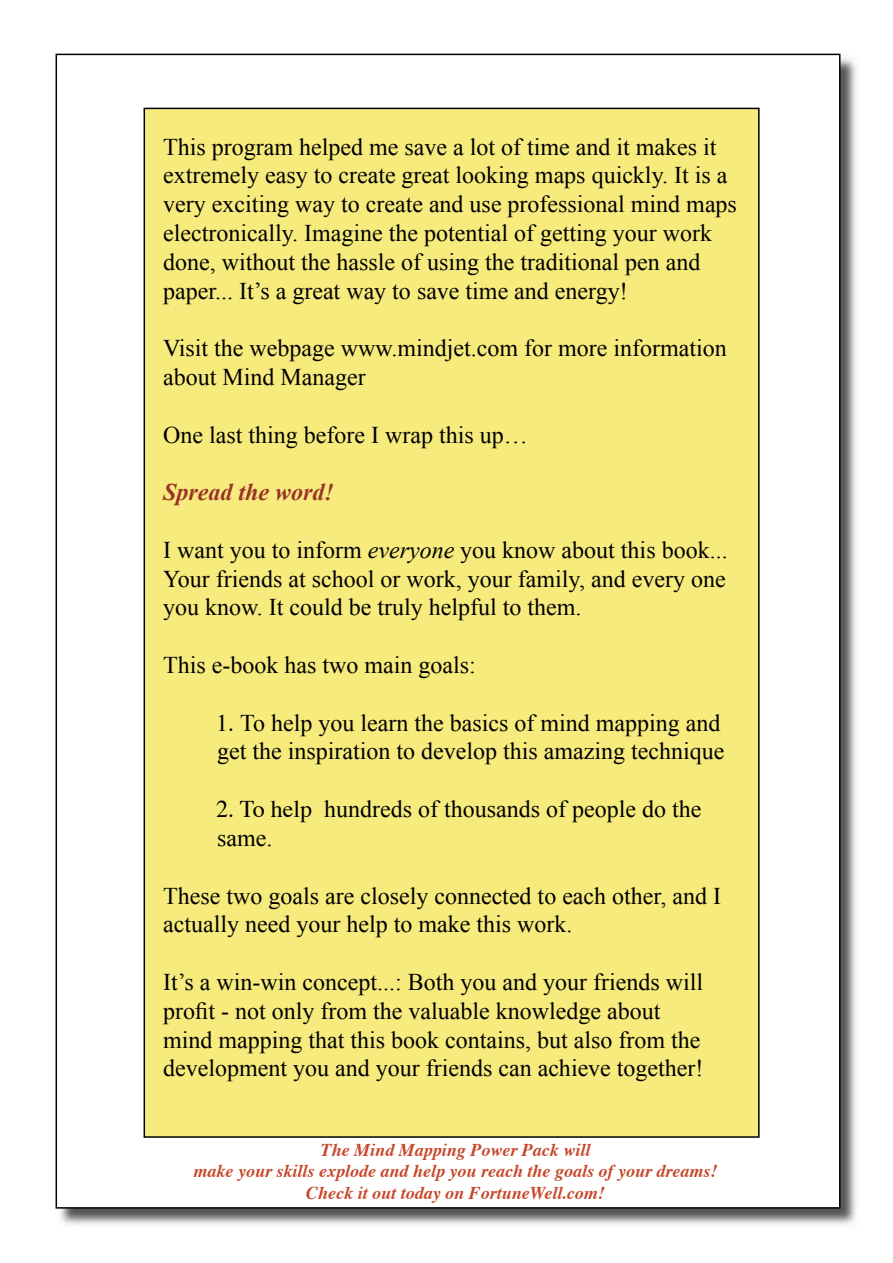
<style>
.page{position:relative;width:893px;height:1263px;background:#fff}
.page>*{position:absolute;margin:0;border:0;box-sizing:border-box;transform-origin:0 0}
.t1{font:24px/28.8px "Times New Roman";color:#000}
.t2{font:italic 700 24px "Times New Roman";color:#9a3329}
.t3{font:italic 700 18px/21.6px "Times";color:#c6472a;text-align:center}
.s1{font-style:italic}
.s2{font-family:"Times"}
</style>
<div class="page">
<img style="left:57px;top:1208px;width:695px;height:17px">
<img style="left:752px;top:55px;width:105px;height:1170px">
<div style="left:56px;top:54px;width:784px;height:1154px;background:#fff"></div>
<hr style="left:56px;top:54px;width:1px;height:1154px;background:#000">
<hr style="left:56px;top:1207px;width:784px;height:1px;background:#000">
<hr style="left:839px;top:54px;width:1px;height:1154px;background:#000">
<hr style="left:56px;top:54px;width:784px;height:1px;background:#000">
<div style="left:144px;top:108px;width:615px;height:1029px;background:#f7eb7d"></div>
<hr style="left:144px;top:108px;width:1px;height:1029px;background:#000">
<hr style="left:144px;top:1136px;width:615px;height:2px;background:#000">
<hr style="left:758px;top:108px;width:2px;height:1029px;background:#000">
<hr style="left:144px;top:108px;width:615px;height:1px;background:#000">
<p class="t1" style="left:163px;top:132px;width:575px">This program helped me save a lot of time and it makes it extremely easy to create great looking maps quickly. It is a very exciting way to create and use professional mind maps electronically. Imagine the potential of getting your work done, without the hassle of using the traditional pen and paper... It’s a great way to save time and energy!</p>
<p class="t1" style="left:163px;top:333px;width:565px">Visit the webpage www.mindjet.com for more information about Mind Manager</p>
<p class="t1" style="left:163px;top:420px;width:366px">One last thing before I wrap this up…</p>
<p class="t2" style="left:163px;top:478px;width:172px">Spread the word!</p>
<p class="t1" style="left:163px;top:535px;width:566px;text-align:justify">I want you to inform <span class="s1">everyone</span> you know about this book...<br>Your friends at school or work, your family, and every one you know. It could be truly helpful to them.</p>
<p class="t1" style="left:163px;top:650px;width:314px">This e-book has two main goals:</p>
<p class="t1" style="left:216px;top:708px;width:510px"><span class="s2">1.</span> To help you learn the basics of mind mapping and get the inspiration to develop this amazing technique</p>
<p class="t1" style="left:216px;top:794px;width:487px"><span class="s2">2. To help</span> hundreds of thousands of people do the same.</p>
<p class="t1" style="left:163px;top:881px;width:560px">These two goals are closely connected to each other, and I actually need your help to make this work.</p>
<p class="t1" style="left:163px;top:967px;width:542px">It’s a win-win concept...: Both you and your friends will profit - not only from the valuable knowledge about mind mapping that this book contains, but also from the development you and your friends can achieve together!</p>
<p class="t3" style="left:194px;top:1139px;width:526px">The Mind Mapping Power Pack will<br>make your skills explode and help you reach the goals of your dreams!<br>Check it out today on FortuneWell.com!</p>
</div>
